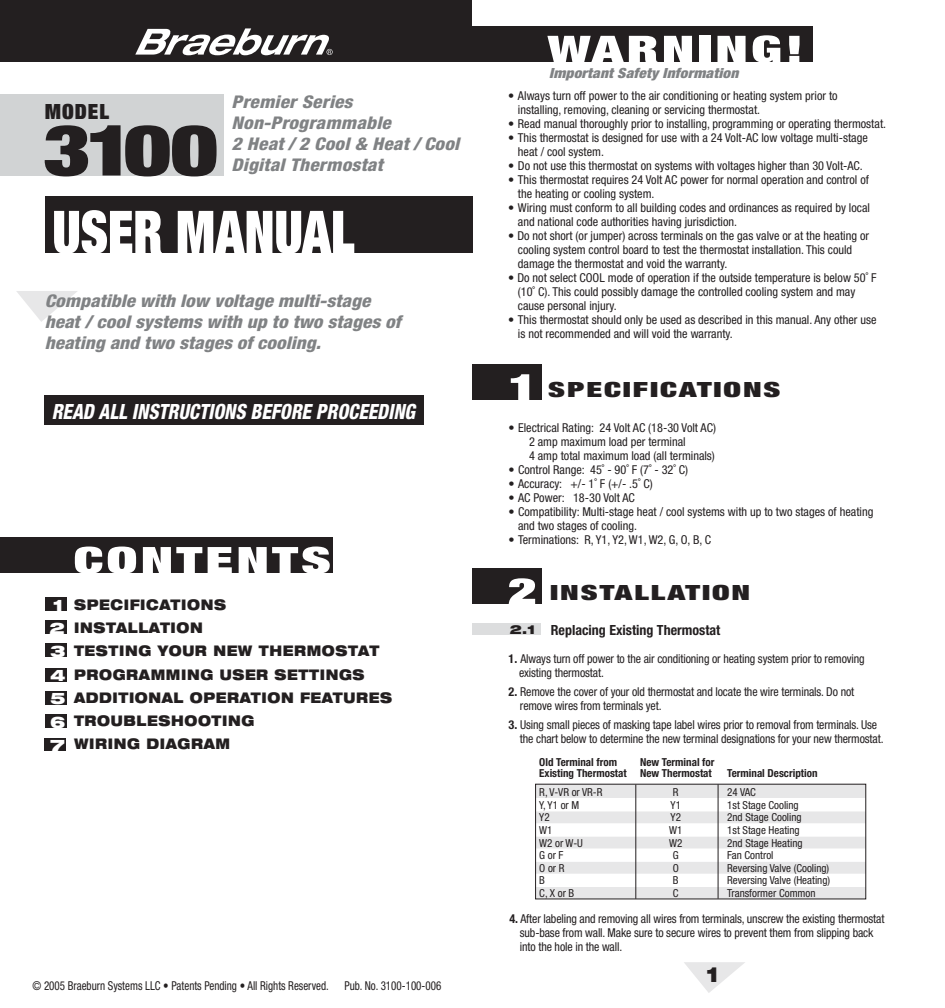
<style>
.page{position:relative;width:945px;height:1008px;background:#fff}
.page>*{position:absolute;margin:0;border:0;box-sizing:border-box;transform-origin:0 0}
.t1{font:900 condensed 70.88px "Helvetica Neue LT Std";color:#231f20;scale:1.27 1}
.t2{font:900 condensed 58.98px "Helvetica Neue LT Std";color:#fff;scale:.86 1}
.t3{font:900 condensed 36.75px "Helvetica Neue LT Std";letter-spacing:.06em;color:#fff;scale:1.5 1}
.t4{font:italic 800 condensed 21px "Helvetica Neue LT Std";color:#fff;scale:.9 1}
.t5{font:900 condensed 21px "Helvetica Neue LT Std";letter-spacing:.06em;color:#231f20;scale:1.5 1}
.t6{font:900 condensed 21px "Helvetica Neue LT Std";letter-spacing:.06em;color:#231f20}
.t7{font:900 expanded 21px "Helvetica Neue LT Std";color:#231f20;scale:.9 1}
.t8{font:italic 800 condensed 17.5px/21px "Helvetica Neue LT Std";color:#808284;scale:1.1 1}
.t9{font:900 expanded 15.92px/23.4px "Helvetica Neue LT Std";color:#fff}
.t10{font:900 expanded 14.7px/23.1px "Helvetica Neue LT Std";letter-spacing:.05em;color:#231f20;scale:.85 1}
.t11{font:700 condensed 14px "Helvetica Neue LT Std";color:#231f20}
.t12{font:italic 900 condensed 14px "Helvetica Neue LT Std";letter-spacing:.01em;color:#808284;scale:1.1 1}
.t13{font:condensed 12.25px/14px "Helvetica Neue LT Std";color:#231f20}
.t14{font:condensed 12.25px "Helvetica Neue LT Std";color:#231f20;scale:.9 1}
.t15{font:condensed 11.03px "Helvetica Neue LT Std";color:#231f20}
.t16{font:700 condensed 11.03px/11px "Helvetica Neue LT Std";color:#231f20;text-align:right}
.s1{font-size:36.75px;color:#fff}
.s2{font-weight:900;font-stretch:expanded;font-size:12.42px}
.s3{font-weight:700}
</style>
<div class="page">
<svg style="left:16px;top:291px;width:61px;height:31px"></svg>
<div style="left:46px;top:197px;width:427px;height:56px;background:#231f20"></div>
<div style="left:0;top:94px;width:224px;height:81px;background:#d1d3d4"></div>
<div style="left:45px;top:395px;width:379px;height:30px;background:#231f20"></div>
<div style="left:472px;top:26px;width:341px;height:36px;background:#231f20"></div>
<div style="left:473px;top:364px;width:69px;height:36px;background:#231f20"></div>
<div style="left:472px;top:568px;width:69px;height:36px;background:#231f20"></div>
<div style="left:473px;top:623px;width:68px;height:11px;background:#dcddde"></div>
<div style="left:535px;top:784px;width:331px;height:14px;background:#e7e7e8"></div>
<div style="left:535px;top:811px;width:331px;height:12px;background:#e7e7e8"></div>
<div style="left:535px;top:837px;width:331px;height:11px;background:#e7e7e8"></div>
<div style="left:535px;top:862px;width:331px;height:12px;background:#e7e7e8"></div>
<div style="left:535px;top:887px;width:331px;height:12px;background:#e7e7e8"></div>
<hr style="left:635px;top:785px;width:1px;height:114px;background:#231f20">
<hr style="left:718px;top:784px;width:1px;height:115px;background:#231f20">
<div style="left:0;top:0;width:472px;height:62px;background:#231f20"></div>
<svg style="left:135px;top:28px;width:198px;height:27px"></svg>
<div style="left:0;top:537px;width:333px;height:36px;background:#231f20"></div>
<div style="left:45px;top:598px;width:21px;height:13px;background:#231f20"></div>
<div style="left:45px;top:621px;width:21px;height:13px;background:#231f20"></div>
<div style="left:45px;top:644px;width:21px;height:13px;background:#231f20"></div>
<div style="left:45px;top:668px;width:21px;height:13px;background:#231f20"></div>
<div style="left:45px;top:691px;width:21px;height:13px;background:#231f20"></div>
<div style="left:45px;top:715px;width:21px;height:13px;background:#231f20"></div>
<div style="left:45px;top:738px;width:21px;height:12px;background:#231f20"></div>
<svg style="left:684px;top:962px;width:61px;height:31px"></svg>
<p class="t8" style="left:232px;top:91px;width:208px">Premier Series<br>Non-Programmable<br>2 Heat / 2 Cool &amp; Heat / Cool<br>Digital Thermostat</p>
<p class="t6" style="left:45px;top:98px;width:66px">MODEL</p>
<p class="t1" style="left:43px;top:105px;width:139px">3100</p>
<p class="t2" style="left:52px;top:194px;width:353px">USER MANUAL</p>
<p class="t8" style="left:45px;top:290px;width:325px">Compatible with low voltage multi-stage heat / cool systems with up to two stages of heating and two stages of cooling.</p>
<p class="t4" style="left:52px;top:398px;width:405px">READ ALL INSTRUCTIONS BEFORE PROCEEDING</p>
<p class="t9" style="left:50px;top:593px;width:17px">1<br>2<br>3<br>4</p>
<p class="t9" style="left:50px;top:686px;width:17px;text-align:justify">5<br>6<br>7</p>
<p class="t3" style="left:74px;top:537px;width:173px">CONTENTS</p>
<p class="t10" style="left:74px;top:593px;width:376px">SPECIFICATIONS<br>INSTALLATION<br>TESTING YOUR NEW THERMOSTAT<br>PROGRAMMING USER SETTINGS<br>ADDITIONAL OPERATION FEATURES<br>TROUBLESHOOTING<br>WIRING DIAGRAM</p>
<p class="t14" style="left:33px;top:978px;width:331px">© 2005 Braeburn Systems LLC • Patents Pending • All Rights Reserved.</p>
<p class="t14" style="left:344px;top:978px;width:109px">Pub. No. 3100-100-006</p>
<p class="t3" style="left:548px;top:25px;width:172px">WARNING!</p>
<p class="t12" style="left:549px;top:64px;width:173px">Important Safety Information</p>
<p class="t13" style="left:518px;top:89px;width:321px;text-indent:-10px">• Always turn off power to the air conditioning or heating system prior to installing, removing, cleaning or servicing thermostat.</p>
<p class="t13" style="left:508px;top:117px;width:379px">• Read manual thoroughly prior to installing, programming or operating thermostat.</p>
<p class="t13" style="left:518px;top:131px;width:352px;text-indent:-10px">• This thermostat is designed for use with a 24 Volt-AC low voltage multi-stage heat / cool system.</p>
<p class="t13" style="left:508px;top:159px;width:356px">• Do not use this thermostat on systems with voltages higher than 30 Volt-AC.</p>
<p class="t13" style="left:518px;top:173px;width:353px;text-indent:-10px">• This thermostat requires 24 Volt AC power for normal operation and control of the heating or cooling system.</p>
<p class="t13" style="left:518px;top:201px;width:354px;text-indent:-10px">• Wiring must conform to all building codes and ordinances as required by local and national code authorities having jurisdiction.</p>
<p class="t13" style="left:518px;top:229px;width:353px;text-indent:-10px">• Do not short (or jumper) across terminals on the gas valve or at the heating or cooling system control board to test the thermostat installation. This could damage the thermostat and void the warranty.</p>
<p class="t13" style="left:518px;top:271px;width:360px;text-indent:-10px">• Do not select COOL mode of operation if the outside temperature is below 50˚ F (10˚ C). This could possibly damage the controlled cooling system and may cause personal injury.</p>
<p class="t13" style="left:518px;top:313px;width:360px;text-indent:-10px">• This thermostat should only be used as described in this manual. Any other use is not recommended and will void the warranty.</p>
<p class="t5" style="left:508px;top:376px;width:183px"><span class="s1">1</span> SPECIFICATIONS</p>
<p class="t13" style="left:529px;top:420px;width:189px;text-indent:-21px">• Electrical Rating: 24 Volt AC (18-30 Volt AC)<br>2 amp maximum load per terminal<br>4 amp total maximum load (all terminals)</p>
<p class="t13" style="left:508px;top:462px;width:181px">• Control Range: 45˚ - 90˚ F (7˚ - 32˚ C)</p>
<p class="t13" style="left:508px;top:476px;width:146px">• Accuracy: +/- 1˚ F (+/- .5˚ C)</p>
<p class="t13" style="left:508px;top:490px;width:128px">• AC Power: 18-30 Volt AC</p>
<p class="t13" style="left:518px;top:504px;width:357px;text-indent:-10px">• Compatibility: Multi-stage heat / cool systems with up to two stages of heating and two stages of cooling.</p>
<p class="t13" style="left:508px;top:532px;width:204px">• Terminations: R, Y1, Y2, W1, W2, G, O, B, C</p>
<p class="t5" style="left:508px;top:579px;width:163px"><span class="s1">2</span> INSTALLATION</p>
<p class="t11" style="left:510px;top:621px;width:212px"><span class="s2">2.1</span> Replacing Existing Thermostat</p>
<p class="t13" style="left:519px;top:652px;width:347px;text-indent:-11px"><span class="s3">1.</span> Always turn off power to the air conditioning or heating system prior to removing existing thermostat.</p>
<p class="t13" style="left:520px;top:685px;width:336px;text-indent:-11px"><span class="s3">2.</span> Remove the cover of your old thermostat and locate the wire terminals. Do not remove wires from terminals yet.</p>
<p class="t13" style="left:520px;top:718px;width:365px;text-indent:-11px"><span class="s3">3.</span> Using small pieces of masking tape label wires prior to removal from terminals. Use the chart below to determine the new terminal designations for your new thermostat.</p>
<p class="t16" style="left:539px;top:757px;width:177px">New Terminal for<br>Existing Thermostat New Thermostat</p>
<p class="t16" style="left:727px;top:768px;width:92px">Terminal Description</p>
<p class="t15" style="left:539px;top:786px;width:65px">R, V-VR or VR-R</p>
<p class="t15" style="left:673px;top:786px;width:7px">R</p>
<p class="t15" style="left:727px;top:786px;width:30px">24 VAC</p>
<p class="t15" style="left:539px;top:799px;width:41px">Y, Y1 or M</p>
<p class="t15" style="left:671px;top:799px;width:12px">Y1</p>
<p class="t15" style="left:727px;top:799px;width:73px">1st Stage Cooling</p>
<p class="t15" style="left:539px;top:811px;width:12px">Y2</p>
<p class="t15" style="left:671px;top:811px;width:12px">Y2</p>
<p class="t15" style="left:727px;top:811px;width:76px">2nd Stage Cooling</p>
<p class="t15" style="left:539px;top:824px;width:15px">W1</p>
<p class="t15" style="left:669px;top:824px;width:15px">W1</p>
<p class="t15" style="left:727px;top:824px;width:74px">1st Stage Heating</p>
<p class="t15" style="left:539px;top:836px;width:45px">W2 or W-U</p>
<p class="t15" style="left:669px;top:836px;width:15px">W2</p>
<p class="t15" style="left:727px;top:836px;width:77px">2nd Stage Heating</p>
<p class="t15" style="left:539px;top:849px;width:26px">G or F</p>
<p class="t15" style="left:673px;top:849px;width:7px">G</p>
<p class="t15" style="left:727px;top:849px;width:48px">Fan Control</p>
<p class="t15" style="left:539px;top:862px;width:27px">O or R</p>
<p class="t15" style="left:673px;top:862px;width:8px">O</p>
<p class="t15" style="left:727px;top:862px;width:104px">Reversing Valve (Cooling)</p>
<p class="t15" style="left:539px;top:874px;width:7px">B</p>
<p class="t15" style="left:673px;top:874px;width:7px">B</p>
<p class="t15" style="left:727px;top:874px;width:104px">Reversing Valve (Heating)</p>
<p class="t15" style="left:539px;top:887px;width:37px">C, X or B</p>
<p class="t15" style="left:673px;top:887px;width:7px">C</p>
<p class="t15" style="left:727px;top:887px;width:90px">Transformer Common</p>
<p class="t16" style="left:539px;top:757px;width:79px">Old Terminal from</p>
<p class="t13" style="left:520px;top:911px;width:366px;text-indent:-11px"><span class="s3">4.</span> After labeling and removing all wires from terminals, unscrew the existing thermostat sub-base from wall. Make sure to secure wires to prevent them from slipping back into the hole in the wall.</p>
<p class="t7" style="left:706px;top:961px;width:15px">1</p>
</div>
